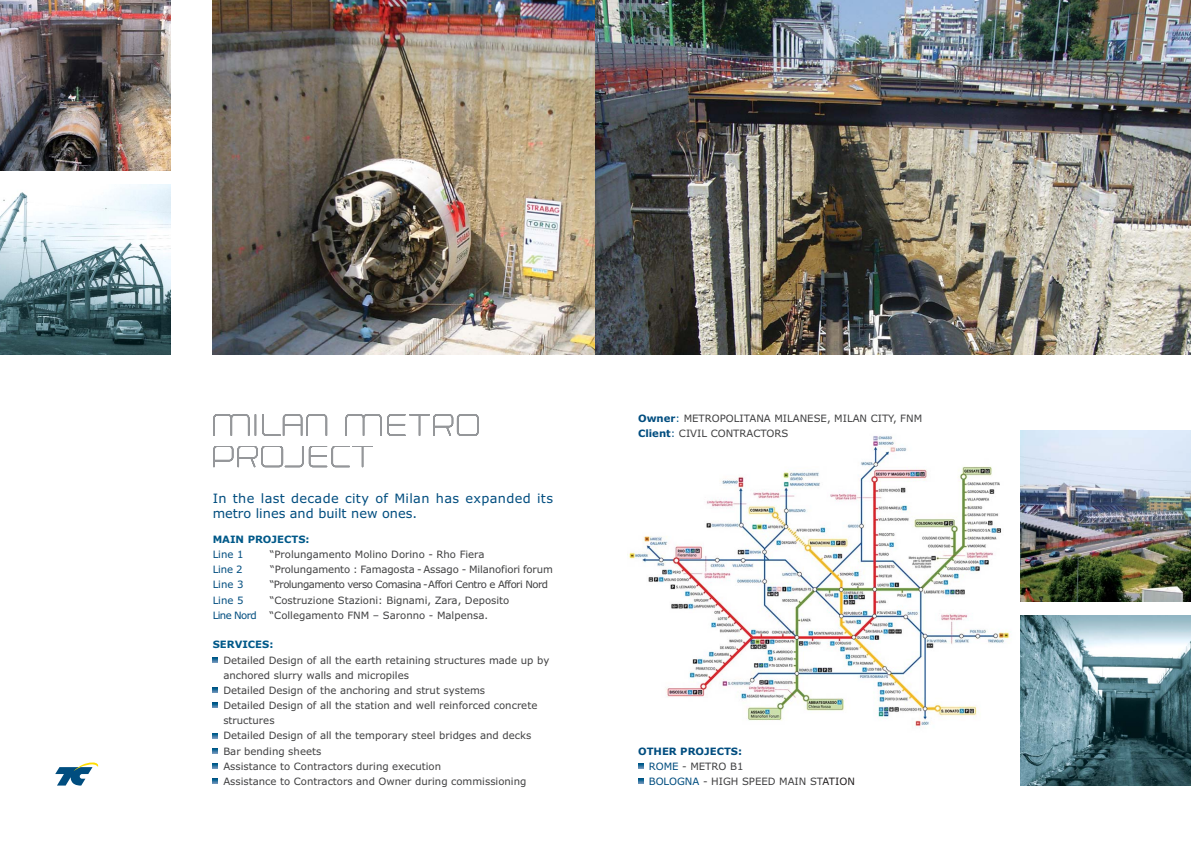
<style>
.page{position:relative;width:1191px;height:842px;background:#fff}
.page>*{position:absolute;margin:0;border:0;box-sizing:border-box;transform-origin:0 0}
.t1{font:12.9px/15.4px "Verdana";letter-spacing:.025em;color:#004d7f}
.t2{font:10.1px/15.2px "Verdana";color:#404041}
.t3{font:10.1px "Verdana";letter-spacing:-.05em;color:#404041}
.t4{font:700 10.1px "Verdana";color:#005989}
.t5{font:10.1px "Verdana";letter-spacing:-.005em;color:#004d7f}
.t6{font:10.1px "Verdana";letter-spacing:-.055em;color:#004d7f}
.s1{font-weight:700;color:#004d7f}
.s2{color:#005989}
.s3{color:#004d7f}
.s4{color:#231f20}
</style>
<div class="page">
<img style="left:213px;top:0;width:978px;height:354px">
<svg style="left:213px;top:414px;width:169px;height:22px"></svg>
<svg style="left:213px;top:446px;width:137px;height:21px"></svg>
<svg style="left:213px;top:657px;width:5px;height:5px"></svg>
<svg style="left:213px;top:688px;width:5px;height:5px"></svg>
<svg style="left:213px;top:703px;width:5px;height:5px"></svg>
<svg style="left:213px;top:733px;width:5px;height:5px"></svg>
<svg style="left:213px;top:748px;width:5px;height:5px"></svg>
<svg style="left:213px;top:763px;width:5px;height:5px"></svg>
<svg style="left:213px;top:778px;width:5px;height:6px"></svg>
<img style="left:0;top:0;width:170px;height:170px">
<img style="left:0;top:184px;width:170px;height:170px">
<img style="left:629px;top:430px;width:407px;height:298px">
<div style="left:595px;top:403px;width:189px;height:63px;background:#fff"></div>
<svg style="left:638px;top:763px;width:5px;height:5px"></svg>
<svg style="left:638px;top:778px;width:5px;height:6px"></svg>
<svg style="left:55px;top:762px;width:43px;height:23px"></svg>
<img style="left:1020px;top:615px;width:171px;height:170px">
<img style="left:1020px;top:431px;width:171px;height:170px">
<p class="t1" style="left:213px;top:492px;width:342px">In the last decade city of Milan has expanded its metro lines and built new ones.</p>
<p class="t4" style="left:213px;top:535px;width:98px">MAIN PROJECTS:</p>
<p class="t5" style="left:213px;top:550px;width:32px">Line 1</p>
<p class="t2" style="left:270px;top:548px;width:216px">“Prolungamento Molino Dorino - Rho Fiera</p>
<p class="t5" style="left:213px;top:566px;width:31px">Line 2</p>
<p class="t2" style="left:270px;top:563px;width:284px">“Prolungamento : Famagosta - Assago - Milanofiori forum</p>
<p class="t5" style="left:213px;top:581px;width:32px">Line 3</p>
<p class="t3" style="left:270px;top:581px;width:280px">“Prolungamento verso Comasina - Affori Centro e Affori Nord</p>
<p class="t5" style="left:213px;top:596px;width:32px">Line 5</p>
<p class="t2" style="left:270px;top:593px;width:241px">“Costruzione Stazioni: Bignami, Zara, Deposito</p>
<p class="t6" style="left:213px;top:611px;width:46px">Line Nord</p>
<p class="t2" style="left:270px;top:608px;width:220px">“Collegamento FNM – Saronno - Malpensa.</p>
<p class="t4" style="left:213px;top:641px;width:62px">SERVICES:</p>
<p class="t2" style="left:223px;top:653px;width:327px">Detailed Design of all the earth retaining structures made up by anchored slurry walls and micropiles<br>Detailed Design of the anchoring and strut systems<br>Detailed Design of all the station and well reinforced concrete structures<br>Detailed Design of all the temporary steel bridges and decks Bar bending sheets<br>Assistance to Contractors during execution<br>Assistance to Contractors and Owner during commissioning</p>
<p class="t2" style="left:638px;top:411px;width:286px"><span class="s1">Owner</span><span class="s2">:</span> METROPOLITANA MILANESE, MILAN CITY, FNM<br><span class="s1">Client</span><span class="s3">:</span> CIVIL CONTRACTORS</p>
<p class="t2" style="left:648px;top:745px;width:208px;text-indent:-11px"><span class="s1">OTHER PROJECTS:<br></span><span class="s3">ROME</span> - METRO B1<br><span class="s3">BOLOGNA</span> - HIGH SPEED MAIN ST<span class="s4">ATION</span></p>
</div>
